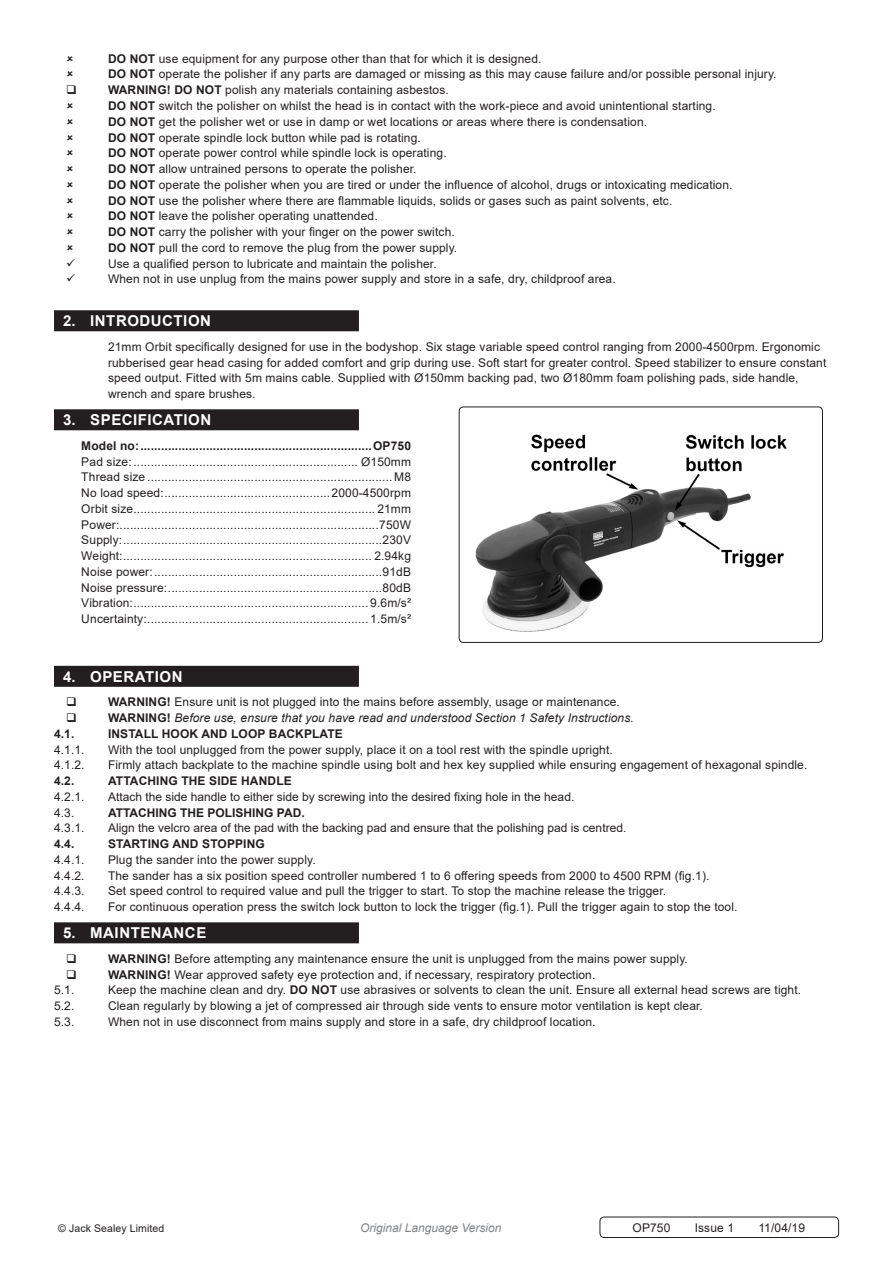
<style>
.page{position:relative;width:893px;height:1263px;background:#fff}
.page>*{position:absolute;margin:0;border:0;box-sizing:border-box;transform-origin:0 0}
.t1{font:700 15px "Arial";letter-spacing:.035em;color:#fff}
.Body{font:12px/15.8px "Arial";letter-spacing:.01em;color:#231f20}
.Specifications__Tabb{font:12px "Arial";letter-spacing:.01em;color:#231f20}
.Specifications__Tabb-2{font:700 12px "Arial";letter-spacing:.01em;color:#231f20}
.t2{font:italic 12px "Arial";letter-spacing:.01em;color:#231f20}
.t3{font:italic 12px "Arial";color:#808285}
.Body__Footer{font:12px "Arial";letter-spacing:.01em;color:#231f20}
.Body__Justified__7pt{font:10.5px "Arial";letter-spacing:.01em;color:#231f20}
.s1{font-weight:700}
.s2{font-weight:700;font-style:normal}
</style>
<div class="page">
<div style="left:54px;top:310px;width:305px;height:21px;background:#231f20"></div>
<div style="left:54px;top:409px;width:305px;height:21px;background:#231f20"></div>
<div style="left:54px;top:666px;width:305px;height:21px;background:#231f20"></div>
<div style="left:54px;top:922px;width:305px;height:21px;background:#231f20"></div>
<img style="left:475px;top:434px;width:312px;height:198px">
<div style="left:459px;top:407px;width:364px;height:236px;border:1px solid #231f20;border-radius:4px"></div>
<div style="left:600px;top:1216px;width:239px;height:22px;border:1px solid #231f20;border-radius:4px"></div>
<p class="Body" style="left:108px;top:51px;width:435px"><span class="s1">DO NOT</span> use equipment for any purpose other than that for which it is designed.</p>
<p class="Body" style="left:108px;top:66px;width:670px"><span class="s1">DO NOT</span> operate the polisher if any parts are damaged or missing as this may cause failure and/or possible personal injury.</p>
<p class="Body" style="left:108px;top:82px;width:342px"><span class="s1">WARNING! DO NOT</span> polish any materials containing asbestos.</p>
<p class="Body" style="left:108px;top:98px;width:609px"><span class="s1">DO NOT</span> switch the polisher on whilst the head is in contact with the work-piece and avoid unintentional starting.</p>
<p class="Body" style="left:108px;top:114px;width:541px"><span class="s1">DO NOT</span> get the polisher wet or use in damp or wet locations or areas where there is condensation.</p>
<p class="Body" style="left:108px;top:129px;width:314px"><span class="s1">DO NOT</span> operate spindle lock button while pad is rotating.</p>
<p class="Body" style="left:108px;top:145px;width:340px"><span class="s1">DO NOT</span> operate power control while spindle lock is operating.</p>
<p class="Body" style="left:108px;top:161px;width:310px"><span class="s1">DO NOT</span> allow untrained persons to operate the polisher.</p>
<p class="Body" style="left:108px;top:177px;width:626px"><span class="s1">DO NOT</span> operate the polisher when you are tired or under the influence of alcohol, drugs or intoxicating medication.</p>
<p class="Body" style="left:108px;top:192px;width:566px"><span class="s1">DO NOT</span> use the polisher where there are flammable liquids, solids or gases such as paint solvents, etc.</p>
<p class="Body" style="left:108px;top:208px;width:271px"><span class="s1">DO NOT</span> leave the polisher operating unattended.</p>
<p class="Body" style="left:108px;top:224px;width:348px"><span class="s1">DO NOT</span> carry the polisher with your finger on the power switch.</p>
<p class="Body" style="left:108px;top:240px;width:351px"><span class="s1">DO NOT</span> pull the cord to remove the plug from the power supply.</p>
<p class="Body" style="left:108px;top:255px;width:330px">Use a qualified person to lubricate and maintain the polisher.</p>
<p class="Body" style="left:108px;top:271px;width:509px">When not in use unplug from the mains power supply and store in a safe, dry, childproof area.</p>
<p class="t1" style="left:63px;top:310px;width:149px">2. INTRODUCTION</p>
<p class="Body" style="left:108px;top:339px;width:720px">21mm Orbit specifically designed for use in the bodyshop. Six stage variable speed control ranging from 2000-4500rpm. Ergonomic rubberised gear head casing for added comfort and grip during use. Soft start for greater control. Speed stabilizer to ensure constant speed output. Fitted with 5m mains cable. Supplied with Ø150mm backing pad, two Ø180mm foam polishing pads, side handle, wrench and spare brushes.</p>
<p class="t1" style="left:63px;top:409px;width:150px">3. SPECIFICATION</p>
<p class="Specifications__Tabb-2" style="left:81px;top:437px;width:331px">Model no:...................................................................OP750</p>
<p class="Specifications__Tabb" style="left:81px;top:453px;width:331px">Pad size: ................................................................. Ø150mm</p>
<p class="Specifications__Tabb" style="left:81px;top:469px;width:331px">Thread size ....................................................................... M8</p>
<p class="Specifications__Tabb" style="left:81px;top:485px;width:331px">No load speed:................................................2000-4500rpm</p>
<p class="Specifications__Tabb" style="left:81px;top:500px;width:331px">Orbit size...................................................................... 21mm</p>
<p class="Specifications__Tabb" style="left:81px;top:516px;width:331px">Power:...........................................................................750W</p>
<p class="Specifications__Tabb" style="left:81px;top:532px;width:331px">Supply:...........................................................................230V</p>
<p class="Specifications__Tabb" style="left:81px;top:548px;width:331px">Weight:........................................................................ 2.94kg</p>
<p class="Specifications__Tabb" style="left:81px;top:563px;width:331px">Noise power:..................................................................91dB</p>
<p class="Specifications__Tabb" style="left:81px;top:579px;width:331px">Noise pressure:..............................................................80dB</p>
<p class="Specifications__Tabb" style="left:81px;top:595px;width:331px">Vibration:.................................................................... 9.6m/s²</p>
<p class="Specifications__Tabb" style="left:81px;top:611px;width:331px">Uncertainty:................................................................ 1.5m/s²</p>
<p class="t1" style="left:63px;top:666px;width:121px">4. OPERATION</p>
<p class="Body" style="left:108px;top:694px;width:513px"><span class="s1">WARNING!</span> Ensure unit is not plugged into the mains before assembly, usage or maintenance.</p>
<p class="t2" style="left:108px;top:710px;width:527px"><span class="s2">WARNING!</span> Before use, ensure that you have read and understood Section 1 Safety Instructions.</p>
<p class="Specifications__Tabb-2" style="left:54px;top:725px;width:22px">4.1.</p>
<p class="Specifications__Tabb-2" style="left:108px;top:725px;width:236px">INSTALL HOOK AND LOOP BACKPLATE</p>
<p class="Body" style="left:54px;top:741px;width:32px">4.1.1.</p>
<p class="Body" style="left:108px;top:741px;width:506px">With the tool unplugged from the power supply, place it on a tool rest with the spindle upright.</p>
<p class="Body" style="left:54px;top:757px;width:32px">4.1.2.</p>
<p class="Body" style="left:108px;top:757px;width:701px">Firmly attach backplate to the machine spindle using bolt and hex key supplied while ensuring engagement of hexagonal spindle.</p>
<p class="Specifications__Tabb-2" style="left:54px;top:772px;width:22px">4.2.</p>
<p class="Specifications__Tabb-2" style="left:108px;top:772px;width:185px">ATTACHING THE SIDE HANDLE</p>
<p class="Body" style="left:54px;top:789px;width:32px">4.2.1.</p>
<p class="Body" style="left:108px;top:789px;width:468px">Attach the side handle to either side by screwing into the desired fixing hole in the head.</p>
<p class="Body" style="left:54px;top:804px;width:22px">4.3.</p>
<p class="Specifications__Tabb-2" style="left:108px;top:804px;width:198px">ATTACHING THE POLISHING PAD.</p>
<p class="Body" style="left:54px;top:820px;width:32px">4.3.1.</p>
<p class="Body" style="left:108px;top:820px;width:520px">Align the velcro area of the pad with the backing pad and ensure that the polishing pad is centred.</p>
<p class="Specifications__Tabb-2" style="left:54px;top:835px;width:22px">4.4.</p>
<p class="Specifications__Tabb-2" style="left:108px;top:835px;width:158px">STARTING AND STOPPING</p>
<p class="Body" style="left:54px;top:852px;width:32px">4.4.1.</p>
<p class="Body" style="left:108px;top:852px;width:209px">Plug the sander into the power supply.</p>
<p class="Body" style="left:54px;top:867px;width:32px">4.4.2.</p>
<p class="Body" style="left:108px;top:867px;width:603px">The sander has a six position speed controller numbered 1 to 6 offering speeds from 2000 to 4500 RPM (fig.1).</p>
<p class="Body" style="left:54px;top:883px;width:32px">4.4.3.</p>
<p class="Body" style="left:108px;top:883px;width:560px">Set speed control to required value and pull the trigger to start. To stop the machine release the trigger.</p>
<p class="Body" style="left:54px;top:899px;width:32px">4.4.4.</p>
<p class="Body" style="left:108px;top:899px;width:631px">For continuous operation press the switch lock button to lock the trigger (fig.1). Pull the trigger again to stop the tool.</p>
<p class="t1" style="left:63px;top:922px;width:145px">5. MAINTENANCE</p>
<p class="Body" style="left:108px;top:951px;width:581px"><span class="s1">WARNING!</span> Before attempting any maintenance ensure the unit is unplugged from the mains power supply.</p>
<p class="Body" style="left:108px;top:966px;width:489px"><span class="s1">WARNING!</span> Wear approved safety eye protection and, if necessary, respiratory protection.</p>
<p class="Body" style="left:54px;top:982px;width:22px">5.1.</p>
<p class="Body" style="left:108px;top:982px;width:695px">Keep the machine clean and dry. <span class="s1">DO NOT</span> use abrasives or solvents to clean the unit. Ensure all external head screws are tight.</p>
<p class="Body" style="left:54px;top:998px;width:22px">5.2.</p>
<p class="Body" style="left:108px;top:998px;width:596px">Clean regularly by blowing a jet of compressed air through side vents to ensure motor ventilation is kept clear.</p>
<p class="Body" style="left:54px;top:1014px;width:22px">5.3.</p>
<p class="Body" style="left:108px;top:1014px;width:489px">When not in use disconnect from mains supply and store in a safe, dry childproof location.</p>
<p class="Body__Justified__7pt" style="left:58px;top:1221px;width:108px">© Jack Sealey Limited</p>
<p class="t3" style="left:360px;top:1220px;width:143px">Original Language Version</p>
<p class="Body__Footer" style="left:632px;top:1219px;width:40px">OP750</p>
<p class="Body__Footer" style="left:695px;top:1219px;width:41px">Issue 1</p>
<p class="Body__Footer" style="left:758px;top:1219px;width:48px">11/04/19</p>
</div>
